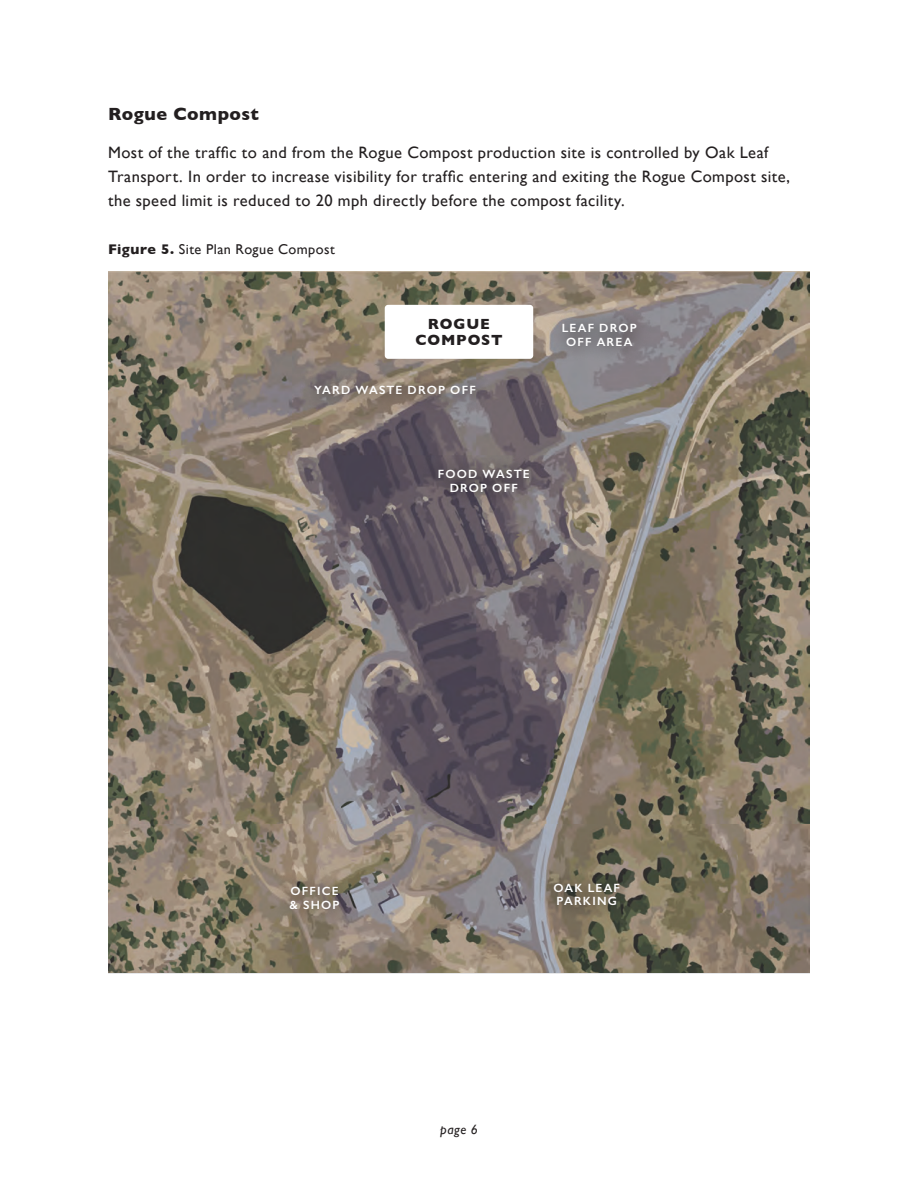
<style>
.page{position:relative;width:918px;height:1188px;background:#fff}
.page>*{position:absolute;margin:0;border:0;box-sizing:border-box;transform-origin:0 0}
.Steps{font:700 18px "Gill Sans";letter-spacing:.025em;color:#231f20}
.Steps-2{font:16.5px/24px "Gill Sans";letter-spacing:.025em;color:#231f20}
.t1{font:700 15px/16.5px "Gill Sans";letter-spacing:.06em;color:#231f20;text-align:center}
.Steps-3{font:14.25px "Gill Sans";letter-spacing:.03em;color:#231f20}
.t2{font:italic 13.5px "Gill Sans";color:#231f20}
.t3{font:600 12px/13.5px "Gill Sans";letter-spacing:.1em;color:#fff;text-align:center}
.s1{font-weight:700}
</style>
<div class="page">
<img style="left:108px;top:271px;width:702px;height:702px">
<div style="left:385px;top:305px;width:148px;height:54px;background:#fff;border-radius:3px"></div>
<svg style="left:275px;top:872px;width:79px;height:52px;background:#877a6c"></svg>
<svg style="left:300px;top:370px;width:191px;height:40px;background:#837871"></svg>
<svg style="left:547px;top:308px;width:105px;height:53px;background:#888486"></svg>
<svg style="left:423px;top:454px;width:121px;height:53px;background:#665d63"></svg>
<svg style="left:539px;top:868px;width:96px;height:53px;background:#726b5b"></svg>
<p class="Steps" style="left:108px;top:100px;width:153px">Rogue Compost</p>
<p class="Steps-2" style="left:108px;top:140px;width:684px">Most of the traffic to and from the Rogue Compost production site is controlled by Oak Leaf<br>Transport. In order to increase visibility for traffic entering and exiting the Rogue Compost site, the speed limit is reduced to 20 mph directly before the compost facility.</p>
<p class="Steps-3" style="left:108px;top:241px;width:228px"><span class="s1">Figure 5.</span> Site Plan Rogue Compost</p>
<p class="t1" style="left:415px;top:315px;width:89px">ROGUE<br>COMPOST</p>
<p class="t3" style="left:314px;top:383px;width:163px">YARD WASTE DROP OFF</p>
<p class="t3" style="left:438px;top:467px;width:93px">FOOD WASTE<br>DROP OFF</p>
<p class="t3" style="left:562px;top:321px;width:77px">LEAF DROP<br>OFF AREA</p>
<p class="t3" style="left:290px;top:884px;width:51px;text-align:left">OFFICE &amp; SHOP</p>
<p class="t3" style="left:554px;top:881px;width:68px">OAK LEAF</p>
<p class="t3" style="left:557px;top:895px;width:62px">PARKING</p>
<p class="t2" style="left:440px;top:1122px;width:39px">page 6</p>
</div>
